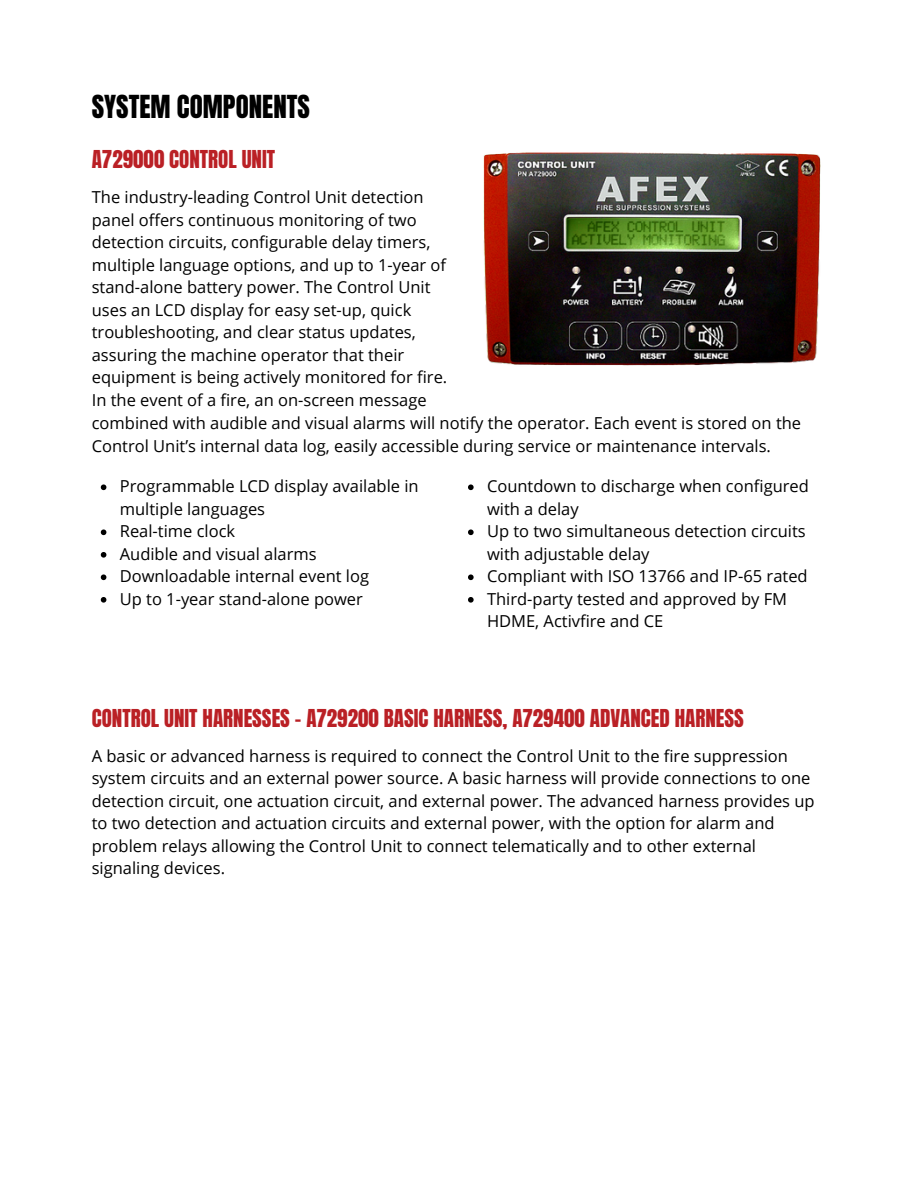
<style>
.page{position:relative;width:918px;height:1188px;background:#fff}
.page>*{position:absolute;margin:0;border:0;box-sizing:border-box;transform-origin:0 0}
.t1{font:27px "Anton";color:#000}
.t2{font:21px "Anton";color:#ba2025}
.t3{font:16.5px/22.5px "Open Sans";color:#000}
</style>
<div class="page">
<img style="left:483px;top:152px;width:338px;height:214px">
<svg style="left:101px;top:484px;width:5px;height:6px"></svg>
<svg style="left:101px;top:529px;width:5px;height:6px"></svg>
<svg style="left:101px;top:552px;width:5px;height:6px"></svg>
<svg style="left:101px;top:574px;width:5px;height:6px"></svg>
<svg style="left:101px;top:597px;width:5px;height:6px"></svg>
<svg style="left:468px;top:484px;width:6px;height:6px"></svg>
<svg style="left:468px;top:529px;width:6px;height:6px"></svg>
<svg style="left:468px;top:574px;width:6px;height:6px"></svg>
<svg style="left:468px;top:597px;width:6px;height:6px"></svg>
<h1 class="t1" style="left:92px;top:88px;width:220px">SYSTEM COMPONENTS</h1>
<p class="t2" style="left:92px;top:144px;width:185px">A729000 CONTROL UNIT</p>
<p class="t3" style="left:92px;top:185px;width:711px">The industry-leading Control Unit detection<br>panel offers continuous monitoring of two<br>detection circuits, configurable delay timers,<br>multiple language options, and up to 1-year of<br>stand-alone battery power. The Control Unit<br>uses an LCD display for easy set-up, quick<br>troubleshooting, and clear status updates,<br>assuring the machine operator that their<br>equipment is being actively monitored for fire.<br>In the event of a fire, an on-screen message<br>combined with audible and visual alarms will notify the operator. Each event is stored on the Control Unit’s internal data log, easily accessible during service or maintenance intervals.</p>
<p class="t3" style="left:120px;top:475px;width:300px">Programmable LCD display available in multiple languages<br>Real-time clock<br>Audible and visual alarms<br>Downloadable internal event log<br>Up to 1-year stand-alone power</p>
<p class="t3" style="left:487px;top:475px;width:323px">Countdown to discharge when configured with a delay<br>Up to two simultaneous detection circuits with adjustable delay<br>Compliant with ISO 13766 and IP-65 rated<br>Third-party tested and approved by FM<br>HDME, Activfire and CE</p>
<p class="t2" style="left:92px;top:703px;width:654px">CONTROL UNIT HARNESSES - A729200 BASIC HARNESS, A729400 ADVANCED HARNESS</p>
<p class="t3" style="left:92px;top:744px;width:724px">A basic or advanced harness is required to connect the Control Unit to the fire suppression system circuits and an external power source. A basic harness will provide connections to one detection circuit, one actuation circuit, and external power. The advanced harness provides up to two detection and actuation circuits and external power, with the option for alarm and problem relays allowing the Control Unit to connect telematically and to other external signaling devices.</p>
</div>
